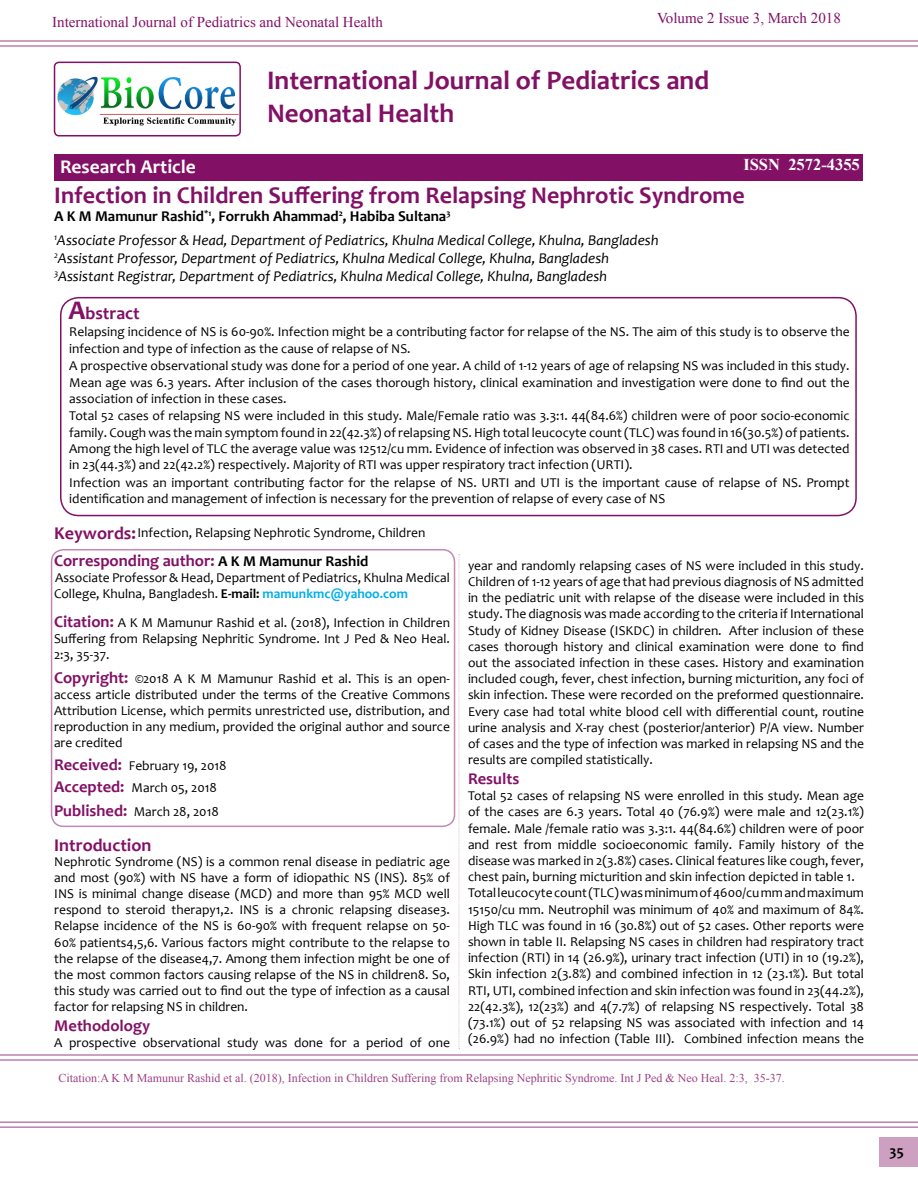
<style>
.page{position:relative;width:918px;height:1188px;background:#fff}
.page>*{position:absolute;margin:0;border:0;box-sizing:border-box;transform-origin:0 0}
.t1{font:700 27px/32.4px "Candara";color:#821166}
.t2{font:700 24px "Candara";color:#821166}
.t3{font:700 19.5px "Candara";color:#fff}
.t4{font:700 18px "Candara";color:#821166}
.t5{font:700 16.5px "Candara";color:#821166}
.t6{font:700 16.5px "Times New Roman";color:#fff}
.t7{font:italic 15px "Candara";color:#000}
.t8{font:15px "Times New Roman";color:#821166}
.t9{font:700 15px "Candara";color:#000}
.t10{font:13.5px/16.2px "Candara";color:#000;text-align:justify}
.t11{font:12px "Times New Roman";color:#821166}
.s1{font-size:27px}
.s2{font-size:15px;color:#000}
.s3{font-weight:700}
.s4{font-weight:700;color:#00aeef}
.s5{font-weight:700;font-size:16.5px;color:#821166}
</style>
<div class="page">
<hr style="left:0;top:40px;width:918px;height:2px;background:#821166">
<hr style="left:0;top:45px;width:918px;height:2px;background:#821166">
<hr style="left:0;top:1054px;width:918px;height:2px;background:#821166">
<hr style="left:0;top:1059px;width:918px;height:2px;background:#821166">
<hr style="left:0;top:1122px;width:918px;height:1px;background:#821166">
<hr style="left:0;top:1127px;width:918px;height:1px;background:#821166">
<div style="left:879px;top:1137px;width:39px;height:30px;background:#cda0c2"></div>
<div style="left:55px;top:154px;width:808px;height:27px;background:#821166"></div>
<div style="left:60px;top:297px;width:797px;height:219px;border:2px solid #821166;border-radius:18px"></div>
<img style="left:55px;top:62px;width:185px;height:64px">
<div style="left:54px;top:62px;width:187px;height:75px;border:2px solid #821166;border-radius:4px"></div>
<svg style="left:459px;top:554px;width:1px;height:495px"></svg>
<div style="left:51px;top:549px;width:404px;height:278px;border:2px solid #821166;border-radius:12px"></div>
<p class="t8" style="left:52px;top:12px;width:332px">International Journal of Pediatrics and Neonatal Health</p>
<p class="t8" style="left:657px;top:8px;width:185px">Volume 2 Issue 3, March 2018</p>
<p class="t1" style="left:267px;top:64px;width:444px">International Journal of Pediatrics and<br>Neonatal Health</p>
<p class="t3" style="left:60px;top:154px;width:137px">Research Article</p>
<p class="t6" style="left:743px;top:153px;width:118px">ISSN 2572-4355</p>
<p class="t2" style="left:54px;top:180px;width:692px">Infection in Children Suffering from Relapsing Nephrotic Syndrome</p>
<p class="t9" style="left:54px;top:207px;width:398px">A K M Mamunur Rashid<sup>*1</sup>, Forrukh Ahammad<sup>2</sup>, Habiba Sultana<sup>3</sup></p>
<p class="t7" style="left:54px;top:230px;width:606px"><sup>1</sup>Associate Professor &amp; Head, Department of Pediatrics, Khulna Medical College, Khulna, Bangladesh</p>
<p class="t7" style="left:54px;top:248px;width:557px"><sup>2</sup>Assistant Professor, Department of Pediatrics, Khulna Medical College, Khulna, Bangladesh</p>
<p class="t7" style="left:54px;top:266px;width:555px"><sup>3</sup>Assistant Registrar, Department of Pediatrics, Khulna Medical College, Khulna, Bangladesh</p>
<p class="t4" style="left:68px;top:302px;width:73px"><span class="s1">A</span>bstract</p>
<p class="t10" style="left:69px;top:324px;width:782px">Relapsing incidence of NS is 60-90%. Infection might be a contributing factor for relapse of the NS. The aim of this study is to observe the infection and type of infection as the cause of relapse of NS.</p>
<p class="t10" style="left:69px;top:358px;width:782px">A prospective observational study was done for a period of one year. A child of 1-12 years of age of relapsing NS was included in this study.<br>Mean age was 6.3 years. After inclusion of the cases thorough history, clinical examination and investigation were done to find out the association of infection in these cases.</p>
<p class="t10" style="left:69px;top:408px;width:782px">Total 52 cases of relapsing NS were included in this study. Male/Female ratio was 3.3:1. 44(84.6%) children were of poor socio-economic family. Cough was the main symptom found in 22(42.3%) of relapsing NS. High total leucocyte count (TLC) was found in 16(30.5%) of patients.<br>Among the high level of TLC the average value was 12512/cu mm. Evidence of infection was observed in 38 cases. RTI and UTI was detected in 23(44.3%) and 22(42.2%) respectively. Majority of RTI was upper respiratory tract infection (URTI).</p>
<p class="t10" style="left:69px;top:474px;width:782px">Infection was an important contributing factor for the relapse of NS. URTI and UTI is the important cause of relapse of NS. Prompt identification and management of infection is necessary for the prevention of relapse of every case of NS</p>
<p class="t4" style="left:54px;top:522px;width:83px">Keywords:</p>
<p class="t10" style="left:138px;top:525px;width:289px">Infection, Relapsing Nephrotic Syndrome, Children</p>
<p class="t5" style="left:54px;top:550px;width:316px">Corresponding author: <span class="s2">A K M Mamunur Rashid</span></p>
<p class="t10" style="left:54px;top:570px;width:398px">Associate Professor &amp; Head, Department of Pediatrics, Khulna Medical<br>College, Khulna, Bangladesh. <span class="s3">E-mail:</span> <span class="s4">mamunkmc@yahoo.com</span></p>
<p class="t10" style="left:54px;top:614px;width:398px"><span class="s5">Citation:</span> A K M Mamunur Rashid et al. (2018), Infection in Children Suffering from Relapsing Nephritic Syndrome. Int J Ped &amp; Neo Heal.<br>2:3, 35-37.</p>
<p class="t10" style="left:54px;top:670px;width:398px"><span class="s5">Copyright:</span> ©2018 A K M Mamunur Rashid et al. This is an open&shy;access article distributed under the terms of the Creative Commons Attribution License, which permits unrestricted use, distribution, and reproduction in any medium, provided the original author and source are credited</p>
<p class="t10" style="left:54px;top:757px;width:174px"><span class="s5">Received:</span> February 19, 2018</p>
<p class="t10" style="left:54px;top:779px;width:165px"><span class="s5">Accepted:</span> March 05, 2018</p>
<p class="t10" style="left:54px;top:803px;width:166px"><span class="s5">Published:</span> March 28, 2018</p>
<p class="t4" style="left:54px;top:834px;width:99px">Introduction</p>
<p class="t10" style="left:54px;top:853px;width:397px">Nephrotic Syndrome (NS) is a common renal disease in pediatric age and most (90%) with NS have a form of idiopathic NS (INS). 85% of INS is minimal change disease (MCD) and more than 95% MCD well respond to steroid therapy1,2. INS is a chronic relapsing disease3.<br>Relapse incidence of the NS is 60-90% with frequent relapse on 50- 60% patients4,5,6. Various factors might contribute to the relapse to the relapse of the disease4,7. Among them infection might be one of the most common factors causing relapse of the NS in children8. So, this study was carried out to find out the type of infection as a causal factor for relapsing NS in children.</p>
<p class="t5" style="left:54px;top:1016px;width:97px">Methodology</p>
<p class="t10" style="left:54px;top:1035px;width:397px">A prospective observational study was done for a period of one</p>
<p class="t10" style="left:468px;top:557px;width:398px">year and randomly relapsing cases of NS were included in this study.<br>Children of 1-12 years of age that had previous diagnosis of NS admitted in the pediatric unit with relapse of the disease were included in this study. The diagnosis was made according to the criteria if International Study of Kidney Disease (ISKDC) in children. After inclusion of these cases thorough history and clinical examination were done to find out the associated infection in these cases. History and examination included cough, fever, chest infection, burning micturition, any foci of skin infection. These were recorded on the preformed questionnaire.<br>Every case had total white blood cell with differential count, routine urine analysis and X-ray chest (posterior/anterior) P/A view. Number of cases and the type of infection was marked in relapsing NS and the results are compiled statistically.</p>
<p class="t5" style="left:468px;top:768px;width:53px">Results</p>
<p class="t10" style="left:468px;top:788px;width:398px">Total 52 cases of relapsing NS were enrolled in this study. Mean age of the cases are 6.3 years. Total 40 (76.9%) were male and 12(23.1%) female. Male /female ratio was 3.3:1. 44(84.6%) children were of poor and rest from middle socioeconomic family. Family history of the disease was marked in 2(3.8%) cases. Clinical features like cough, fever, chest pain, burning micturition and skin infection depicted in table 1.</p>
<p class="t10" style="left:468px;top:885px;width:398px">Total leucocyte count (TLC) was minimum of 4600/cu mm and maximum 15150/cu mm. Neutrophil was minimum of 40% and maximum of 84%.<br>High TLC was found in 16 (30.8%) out of 52 cases. Other reports were shown in table II. Relapsing NS cases in children had respiratory tract infection (RTI) in 14 (26.9%), urinary tract infection (UTI) in 10 (19.2%), Skin infection 2(3.8%) and combined infection in 12 (23.1%). But total RTI, UTI, combined infection and skin infection was found in 23(44.2%), 22(42.3%), 12(23%) and 4(7.7%) of relapsing NS respectively. Total 38 (73.1%) out of 52 relapsing NS was associated with infection and 14 (26.9%) had no infection (Table III). Combined infection means the</p>
<p class="t11" style="left:58px;top:1070px;width:728px">Citation:A K M Mamunur Rashid et al. (2018), Infection in Children Suffering from Relapsing Nephritic Syndrome. Int J Ped &amp; Neo Heal. 2:3, 35-37.</p>
<p class="t9" style="left:890px;top:1142px;width:16px">35</p>
</div>
